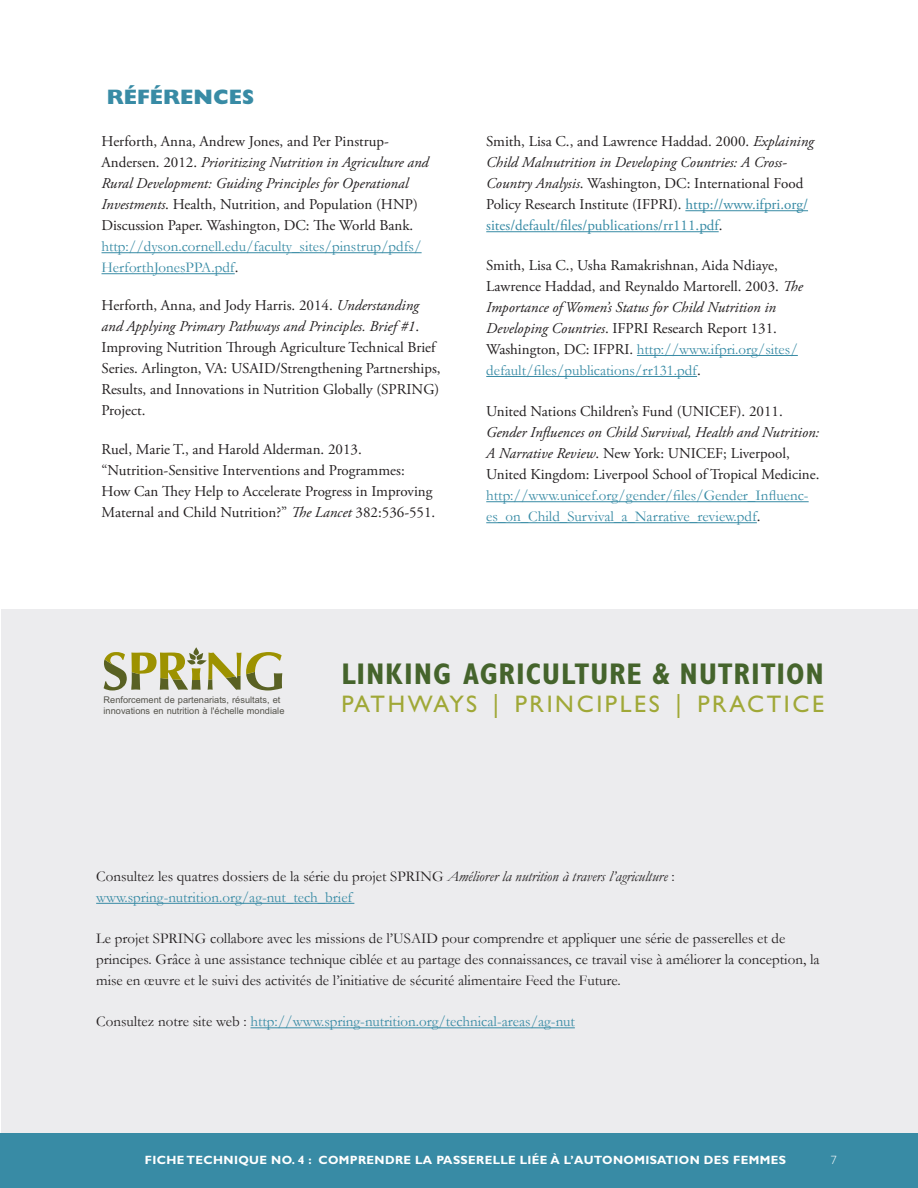
<style>
.page{position:relative;width:918px;height:1188px;background:#fff}
.page>*{position:absolute;margin:0;border:0;box-sizing:border-box;transform-origin:0 0}
.t1{font:700 condensed 30px "Gill Sans Std";letter-spacing:.03em;color:#45642c}
.t2{font:24px "Gill Sans Std";letter-spacing:.11em;color:#a0a837}
.subhead_1{font:800 21px "Gill Sans Std";color:#388ba5}
.body_text{font:15px/21px "Adobe Garamond Pro";color:#231f20}
.body_text-2{font:15px/21px "Garamond";color:#231f20}
.body_text-3{font:15px "Garamond";color:#388ba5}
.t3{font:14.1px/11.6px "Browallia UPC";color:#53524a}
.t4{font:700 12px "Gill Sans Std";letter-spacing:.03em;color:#fff}
.t5{font:300 12px "Gill Sans Std";color:#fff}
.s1{font-style:italic}
.s2{font-family:"Garamond";color:#388ba5}
.s3{color:#388ba5}
.s4{color:#231f20}
</style>
<div class="page">
<div style="left:0;top:1133px;width:918px;height:55px;background:#388ba5"></div>
<div style="left:1px;top:609px;width:917px;height:524px;background:#ececee"></div>
<svg style="left:193px;top:647px;width:6px;height:9px"></svg>
<svg style="left:104px;top:652px;width:178px;height:39px"></svg>
<hr style="left:102px;top:252px;width:320px;height:1px;background:#388ba5">
<hr style="left:102px;top:273px;width:133px;height:1px;background:#388ba5">
<hr style="left:685px;top:210px;width:123px;height:1px;background:#388ba5">
<hr style="left:486px;top:231px;width:233px;height:1px;background:#388ba5">
<hr style="left:637px;top:355px;width:161px;height:1px;background:#388ba5">
<hr style="left:486px;top:376px;width:211px;height:1px;background:#388ba5">
<hr style="left:486px;top:501px;width:323px;height:1px;background:#388ba5">
<hr style="left:486px;top:522px;width:271px;height:1px;background:#388ba5">
<hr style="left:96px;top:903px;width:258px;height:1px;background:#388ba5">
<hr style="left:250px;top:1027px;width:325px;height:1px;background:#388ba5">
<h1 class="subhead_1" style="left:107px;top:84px;width:149px">RÉFÉRENCES</h1>
<p class="body_text" style="left:102px;top:132px;width:329px">Herforth, Anna, Andrew Jones, and Per Pinstrup-Andersen. 2012. <span class="s1">Prioritizing Nutrition in Agriculture and Rural Development: Guiding Principles for Operational Investments</span>. Health, Nutrition, and Population (HNP)<br>Discussion Paper. Washington, DC: The World Bank. <span class="s2">http://dyson.cornell.edu/faculty_sites/pinstrup/pdfs/ HerforthJonesPPA.pdf</span>.</p>
<p class="body_text" style="left:102px;top:296px;width:341px">Herforth, Anna, and Jody Harris. 2014. <span class="s1">Understanding and Applying Primary Pathways and Principles. Brief #1</span>.<br>Improving Nutrition Through Agriculture Technical Brief Series. Arlington, VA: USAID/Strengthening Partnerships, Results, and Innovations in Nutrition Globally (SPRING)<br>Project.</p>
<p class="body_text" style="left:102px;top:439px;width:335px">Ruel, Marie T., and Harold Alderman. 2013. “Nutrition-Sensitive Interventions and Programmes:<br>How Can They Help to Accelerate Progress in Improving Maternal and Child Nutrition?” <span class="s1">The Lancet</span> 382:536-551.</p>
<p class="body_text" style="left:486px;top:132px;width:329px">Smith, Lisa C., and Lawrence Haddad. 2000. <span class="s1">Explaining Child Malnutrition in Developing Countries: A Cross-Country Analysis</span>. Washington, DC: International Food Policy Research Institute (IFPRI). <span class="s3">http://www.ifpri.org/ sites/default/files/publications/rr111.pdf</span>.</p>
<p class="body_text" style="left:486px;top:255px;width:318px">Smith, Lisa C., Usha Ramakrishnan, Aida Ndiaye, Lawrence Haddad, and Reynaldo Martorell. 2003. <span class="s1">The Importance of Women’s Status for Child Nutrition in Developing Countries</span>. IFPRI Research Report 131.<br>Washington, DC: IFPRI. <span class="s2">http://www.ifpri.org/sites/ default/files/publications/rr131.pdf</span>.</p>
<p class="body_text" style="left:486px;top:402px;width:335px">United Nations Children’s Fund (UNICEF). 2011.<br><span class="s1">Gender Influences on Child Survival, Health and Nutrition:<br>A Narrative Review</span>. New York: UNICEF; Liverpool, United Kingdom: Liverpool School of Tropical Medicine. <span class="s2">http://www.unicef.org/gender/files/Gender_Influenc&shy;es_on_Child_Survival_a_Narrative_review.pdf</span>.</p>
<p class="t3" style="left:104px;top:694px;width:182px">Renforcement de partenariats, résultats, et innovations en nutrition à l'échelle mondiale</p>
<p class="t1" style="left:341px;top:656px;width:484px">LINKING AGRICULTURE &amp; NUTRITION</p>
<p class="t2" style="left:341px;top:691px;width:484px">PATHWAYS | PRINCIPLES | PRACTICE</p>
<p class="body_text-2" style="left:96px;top:865px;width:580px">Consultez les quatres dossiers de la série du projet SPRING <span class="s1">Améliorer la nutrition à travers l’agriculture</span> : <span class="s3">www.spring-nutrition.org/ag-nut_tech_brief</span></p>
<p class="body_text-2" style="left:96px;top:927px;width:725px">Le projet SPRING collabore avec les missions de l’USAID pour comprendre et appliquer une série de passerelles et de principes. Grâce à une assistance technique ciblée et au partage des connaissances, ce travail vise à améliorer la conception, la mise en œuvre et le suivi des activités de l’initiative de sécurité alimentaire Feed the Future.</p>
<p class="body_text-3" style="left:96px;top:1012px;width:480px"><span class="s4">Consultez notre site web :</span> http://www.spring-nutrition.org/technical-areas/ag-nut</p>
<p class="t4" style="left:145px;top:1153px;width:643px">FICHE TECHNIQUE NO. 4 : COMPRENDRE LA PASSERELLE LIÉE À L’AUTONOMISATION DES FEMMES</p>
<p class="t5" style="left:831px;top:1153px;width:7px">7</p>
</div>
